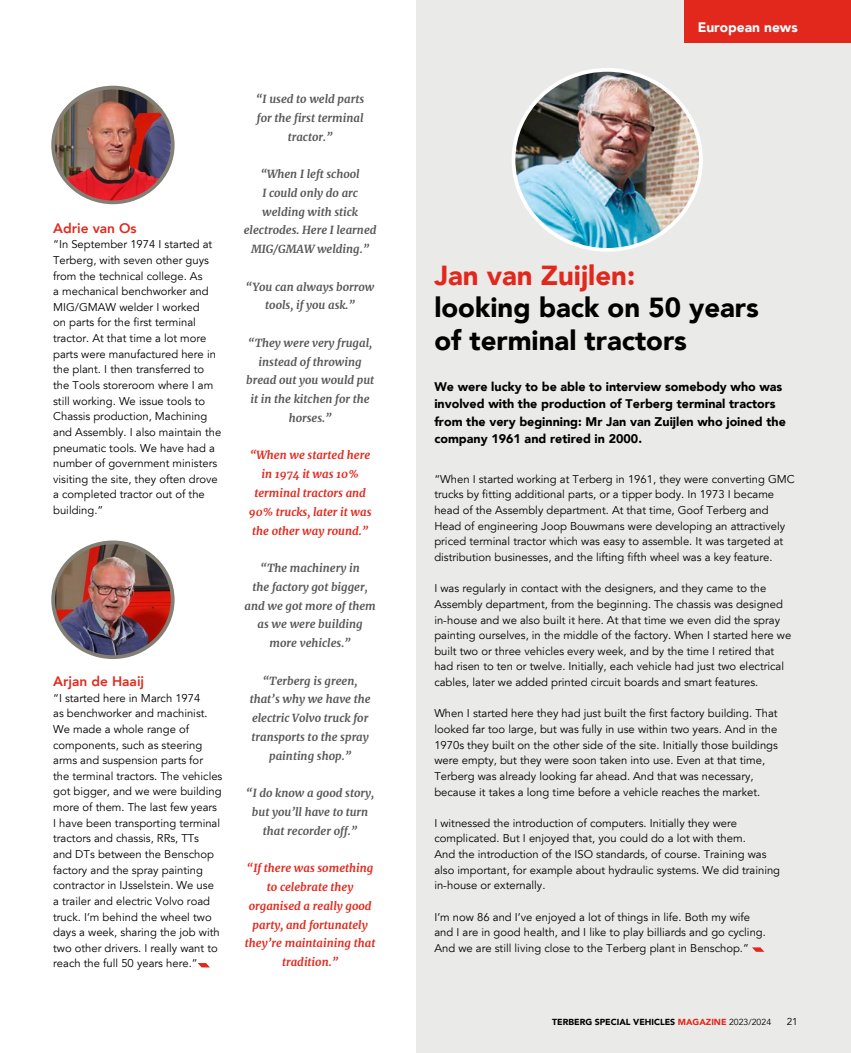
<style>
.page{position:relative;width:851px;height:1053px;background:#fff}
.page>*{position:absolute;margin:0;border:0;box-sizing:border-box;transform-origin:0 0}
.t1{font:900 27.5px/32.5px "Avenir";color:#000}
.t2{font:900 27.5px "Avenir";color:#e2281d}
.t3{font:800 13.75px "Avenir";color:#e2281d}
.t4{font:900 13.75px "Avenir";color:#fff}
.t5{font:900 12.5px/17.5px "Avenir";color:#000}
.t6{font:11.25px/15.6px "Avenir";color:#000}
.t7{font:italic 700 11.25px/18.8px "Merriweather";color:#575756;text-align:center}
.t8{font:italic 700 11.25px/18.8px "Merriweather";color:#e2281d;text-align:center}
.t9{font:10px "Avenir";color:#000}
.t10{font:900 8.75px "Avenir";color:#000}
.s1{color:#e2281d}
.s2{font-weight:400}
</style>
<div class="page">
<div style="left:416px;top:0;width:434px;height:1052px;background:#eaeae8"></div>
<img style="left:516px;top:72px;width:184px;height:175px">
<div style="left:511px;top:68px;width:191px;height:184px;border:4px solid #fff;border-radius:50%"></div>
<svg style="left:752px;top:947px;width:12px;height:4px"></svg>
<svg style="left:198px;top:963px;width:12px;height:4px"></svg>
<img style="left:55px;top:88px;width:118px;height:114px">
<div style="left:51px;top:86px;width:123px;height:118px;border:4px solid #837f74;border-radius:50%"></div>
<img style="left:53px;top:543px;width:120px;height:114px">
<div style="left:51px;top:540px;width:123px;height:119px;border:4px solid #837f74;border-radius:50%"></div>
<div style="left:684px;top:0;width:166px;height:43px;background:#e2281d"></div>
<p class="t3" style="left:53px;top:217px;width:85px">Adrie van Os</p>
<p class="t6" style="left:53px;top:237px;width:169px">“In September 1974 I started at<br>Terberg, with seven other guys from the technical college. As<br>a mechanical benchworker and<br>MIG/GMAW welder I worked<br>on parts for the first terminal tractor. At that time a lot more parts were manufactured here in the plant. I then transferred to the Tools storeroom where I am still working. We issue tools to<br>Chassis production, Machining and Assembly. I also maintain the pneumatic tools. We have had a number of government ministers visiting the site, they often drove a completed tractor out of the building.”</p>
<p class="t3" style="left:53px;top:670px;width:92px">Arjan de Haaij</p>
<p class="t6" style="left:53px;top:691px;width:171px">“I started here in March 1974<br>as benchworker and machinist.<br>We made a whole range of components, such as steering arms and suspension parts for<br>the terminal tractors. The vehicles got bigger, and we were building more of them. The last few years<br>I have been transporting terminal tractors and chassis, RRs, TTs<br>and DTs between the Benschop factory and the spray painting contractor in IJsselstein. We use a trailer and electric Volvo road truck. I’m behind the wheel two days a week, sharing the job with two other drivers. I really want to reach the full 50 years here.”</p>
<p class="t7" style="left:256px;top:89px;width:109px">“I used to weld parts for the first terminal tractor.”</p>
<p class="t7" style="left:244px;top:164px;width:134px">“When I left school<br>I could only do arc welding with stick electrodes. Here I learned<br>MIG/GMAW welding.”</p>
<p class="t7" style="left:246px;top:277px;width:130px">“You can always borrow tools, if you ask.”</p>
<p class="t7" style="left:246px;top:333px;width:130px">“They were very frugal, instead of throwing bread out you would put it in the kitchen for the horses.”</p>
<p class="t8" style="left:249px;top:446px;width:124px">“When we started here in 1974 it was 10% terminal tractors and<br>90% trucks, later it was the other way round.”</p>
<p class="t7" style="left:244px;top:558px;width:133px">“The machinery in<br>the factory got bigger, and we got more of them as we were building more vehicles.”</p>
<p class="t7" style="left:250px;top:671px;width:122px">“Terberg is green, that’s why we have the electric Volvo truck for transports to the spray painting shop.”</p>
<p class="t7" style="left:246px;top:783px;width:129px">“I do know a good story, but you’ll have to turn that recorder off.”</p>
<p class="t8" style="left:245px;top:858px;width:132px">“If there was something to celebrate they organised a really good party, and fortunately they’re maintaining that tradition.”</p>
<p class="t4" style="left:697px;top:21px;width:102px">European news</p>
<h1 class="t2" style="left:434px;top:262px;width:202px">Jan van Zuijlen:</h1>
<h1 class="t1" style="left:434px;top:293px;width:326px">looking back on 50 years of terminal tractors</h1>
<p class="t5" style="left:434px;top:378px;width:353px">We were lucky to be able to interview somebody who was involved with the production of Terberg terminal tractors from the very beginning: Mr Jan van Zuijlen who joined the company 1961 and retired in 2000.</p>
<p class="t6" style="left:434px;top:472px;width:362px">“When I started working at Terberg in 1961, they were converting GMC trucks by fitting additional parts, or a tipper body. In 1973 I became head of the Assembly department. At that time, Goof Terberg and Head of engineering Joop Bouwmans were developing an attractively priced terminal tractor which was easy to assemble. It was targeted at distribution businesses, and the lifting fifth wheel was a key feature.</p>
<p class="t6" style="left:434px;top:581px;width:358px">I was regularly in contact with the designers, and they came to the Assembly department, from the beginning. The chassis was designed in-house and we also built it here. At that time we even did the spray painting ourselves, in the middle of the factory. When I started here we built two or three vehicles every week, and by the time I retired that had risen to ten or twelve. Initially, each vehicle had just two electrical cables, later we added printed circuit boards and smart features.</p>
<p class="t6" style="left:434px;top:706px;width:345px">When I started here they had just built the first factory building. That looked far too large, but was fully in use within two years. And in the 1970s they built on the other side of the site. Initially those buildings were empty, but they were soon taken into use. Even at that time, Terberg was already looking far ahead. And that was necessary, because it takes a long time before a vehicle reaches the market.</p>
<p class="t6" style="left:434px;top:816px;width:347px">I witnessed the introduction of computers. Initially they were complicated. But I enjoyed that, you could do a lot with them.<br>And the introduction of the ISO standards, of course. Training was also important, for example about hydraulic systems. We did training in-house or externally.</p>
<p class="t6" style="left:434px;top:909px;width:333px">I’m now 86 and I’ve enjoyed a lot of things in life. Both my wife and I are in good health, and I like to play billiards and go cycling.<br>And we are still living close to the Terberg plant in Benschop.”</p>
<p class="t10" style="left:552px;top:1018px;width:220px">TERBERG SPECIAL VEHICLES <span class="s1">MAGAZINE</span> <span class="s2">2023/2024</span></p>
<p class="t9" style="left:786px;top:1017px;width:13px">21</p>
</div>
